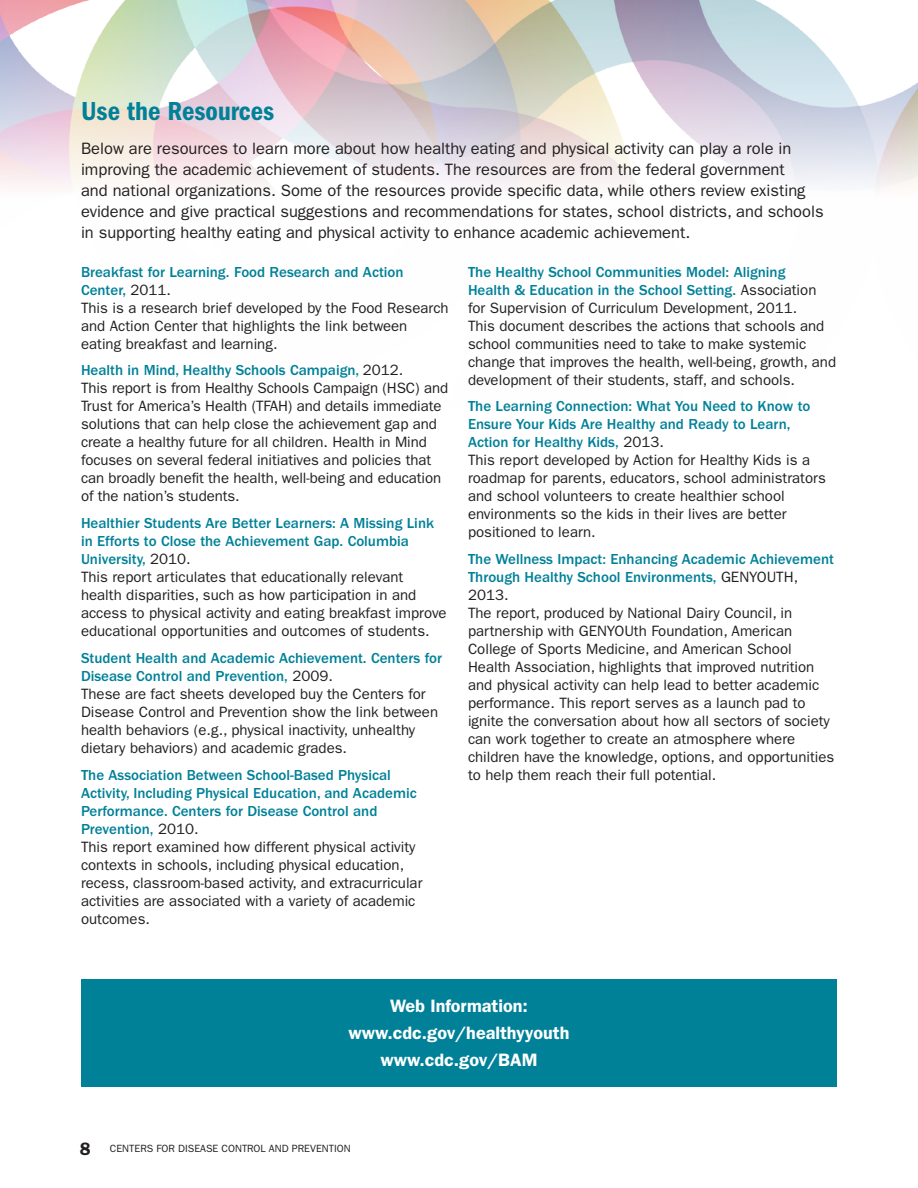
<style>
.page{position:relative;width:918px;height:1188px;background:#fff}
.page>*{position:absolute;margin:0;border:0;box-sizing:border-box;transform-origin:0 0}
.t1{font:27px "ITC Franklin Gothic Std Dm Cd";color:#008198}
.t2{font:600 18px/27px "ITC Franklin Gothic Std";color:#fff;text-align:center}
.t3{font:600 18px "ITC Franklin Gothic Std";color:#231f20}
.t4{font:16.5px/21px "ITC Franklin Gothic Std";color:#231f20}
.t5{font:15px/18px "ITC Franklin Gothic Std";color:#231f20}
.t6{font:10.5px "ITC Franklin Gothic Std";color:#231f20}
.s1{font-weight:500;color:#008198}
</style>
<div class="page">
<img style="left:0;top:0;width:918px;height:188px">
<div style="left:81px;top:979px;width:756px;height:108px;background:#008198"></div>
<h2 class="t1" style="left:81px;top:95px;width:195px">Use the Resources</h2>
<p class="t4" style="left:81px;top:138px;width:744px">Below are resources to learn more about how healthy eating and physical activity can play a role in improving the academic achievement of students. The resources are from the federal government<br>and national organizations. Some of the resources provide specific data, while others review existing evidence and give practical suggestions and recommendations for states, school districts, and schools in supporting healthy eating and physical activity to enhance academic achievement.</p>
<p class="t5" style="left:81px;top:263px;width:369px"><span class="s1">Breakfast for Learning. Food Research and Action Center,</span> 2011.<br>This is a research brief developed by the Food Research and Action Center that highlights the link between eating breakfast and learning.</p>
<p class="t5" style="left:81px;top:361px;width:369px"><span class="s1">Health in Mind, Healthy Schools Campaign,</span> 2012.<br>This report is from Healthy Schools Campaign (HSC) and Trust for America’s Health (TFAH) and details immediate solutions that can help close the achievement gap and create a healthy future for all children. Health in Mind focuses on several federal initiatives and policies that can broadly benefit the health, well-being and education of the nation’s students.</p>
<p class="t5" style="left:81px;top:514px;width:367px"><span class="s1">Healthier Students Are Better Learners: A Missing Link in Efforts to Close the Achievement Gap. Columbia University,</span> 2010.<br>This report articulates that educationally relevant health disparities, such as how participation in and access to physical activity and eating breakfast improve educational opportunities and outcomes of students.</p>
<p class="t5" style="left:81px;top:649px;width:362px"><span class="s1">Student Health and Academic Achievement. Centers for Disease Control and Prevention,</span> 2009.<br>These are fact sheets developed buy the Centers for Disease Control and Prevention show the link between health behaviors (e.g., physical inactivity, unhealthy dietary behaviors) and academic grades.</p>
<p class="t5" style="left:81px;top:766px;width:343px"><span class="s1">The Association Between School-Based Physical Activity, Including Physical Education, and Academic Performance. Centers for Disease Control and Prevention,</span> 2010.<br>This report examined how different physical activity contexts in schools, including physical education, recess, classroom-based activity, and extracurricular activities are associated with a variety of academic outcomes.</p>
<p class="t5" style="left:468px;top:263px;width:370px"><span class="s1">The Healthy School Communities Model: Aligning<br>Health &amp; Education in the School Setting.</span> Association for Supervision of Curriculum Development, 2011.<br>This document describes the actions that schools and school communities need to take to make systemic change that improves the health, well-being, growth, and development of their students, staff, and schools.</p>
<p class="t5" style="left:468px;top:397px;width:360px"><span class="s1">The Learning Connection: What You Need to Know to Ensure Your Kids Are Healthy and Ready to Learn, Action for Healthy Kids,</span> 2013.<br>This report developed by Action for Healthy Kids is a roadmap for parents, educators, school administrators and school volunteers to create healthier school environments so the kids in their lives are better positioned to learn.</p>
<p class="t5" style="left:468px;top:550px;width:368px"><span class="s1">The Wellness Impact: Enhancing Academic Achievement Through Healthy School Environments,</span> GENYOUTH, 2013.<br>The report, produced by National Dairy Council, in partnership with GENYOUth Foundation, American College of Sports Medicine, and American School Health Association, highlights that improved nutrition and physical activity can help lead to better academic performance. This report serves as a launch pad to ignite the conversation about how all sectors of society can work together to create an atmosphere where children have the knowledge, options, and opportunities to help them reach their full potential.</p>
<p class="t2" style="left:348px;top:993px;width:223px">Web Information: www.cdc.gov/healthyyouth www.cdc.gov/BAM</p>
<p class="t3" style="left:80px;top:1138px;width:12px">8</p>
<p class="t6" style="left:110px;top:1143px;width:242px">CENTERS FOR DISEASE CONTROL AND PREVENTION</p>
</div>
